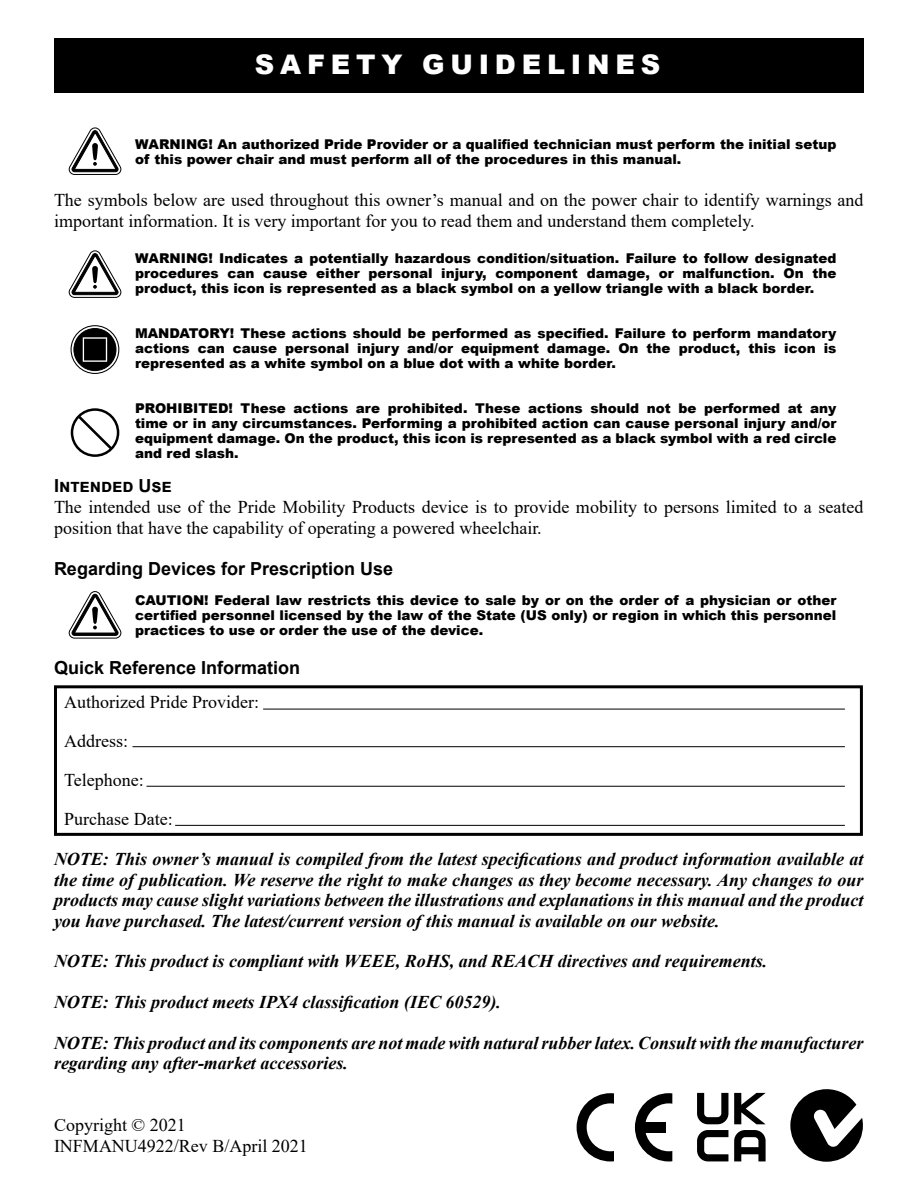
<style>
.page{position:relative;width:918px;height:1188px;background:#fff}
.page>*{position:absolute;margin:0;border:0;box-sizing:border-box;transform-origin:0 0}
.Page_headers{font:900 27px "Arial";letter-spacing:.215em;color:#fff}
.NOTES{font:italic 700 18px/20.4px "Times New Roman";color:#000;text-align:justify}
.Body_text{font:18px/21px "Times New Roman";color:#000}
.Quick_Reference_Info{font:700 18px "Arial";color:#000}
.Intended_Use_header{font:700 18px "Arial";color:#000}
.WARNINGS{font:900 13.5px/15px "Arial";color:#000;text-align:justify}
</style>
<div class="page">
<div style="left:54px;top:39px;width:809px;height:54px;background:#000"></div>
<svg style="left:697px;top:1093px;width:31px;height:31px"></svg>
<svg style="left:734px;top:1093px;width:32px;height:31px"></svg>
<svg style="left:697px;top:1130px;width:31px;height:31px"></svg>
<svg style="left:734px;top:1130px;width:32px;height:31px"></svg>
<svg style="left:790px;top:1089px;width:73px;height:73px"></svg>
<svg style="left:577px;top:1093px;width:37px;height:68px"></svg>
<svg style="left:635px;top:1093px;width:37px;height:68px"></svg>
<div style="left:643px;top:1122px;width:22px;height:10px;background:#000"></div>
<div style="left:54px;top:685px;width:809px;height:151px;border:3px solid #000"></div>
<hr style="left:263px;top:709px;width:582px;height:1px;background:#000">
<hr style="left:132px;top:746px;width:713px;height:1px;background:#000">
<hr style="left:147px;top:786px;width:698px;height:1px;background:#000">
<hr style="left:175px;top:825px;width:670px;height:1px;background:#000">
<svg style="left:68px;top:128px;width:54px;height:47px"></svg>
<svg style="left:68px;top:251px;width:54px;height:47px"></svg>
<div style="left:74px;top:329px;width:42px;height:42px;background:#000;border-radius:50%"></div>
<div style="left:74px;top:328px;width:42px;height:43px;border:1px solid #000;border-radius:50%"></div>
<div style="left:71px;top:325px;width:48px;height:49px;border:1px solid #000;border-radius:50%"></div>
<svg style="left:83px;top:337px;width:24px;height:25px"></svg>
<svg style="left:71px;top:408px;width:48px;height:49px"></svg>
<svg style="left:68px;top:592px;width:54px;height:47px"></svg>
<p class="Page_headers" style="left:255px;top:45px;width:407px">SAFETY GUIDELINES</p>
<p class="WARNINGS" style="left:135px;top:136px;width:703px">WARNING! An authorized Pride Provider or a qualified technician must perform the initial setup of this power chair and must perform all of the procedures in this manual.</p>
<p class="Body_text" style="left:54px;top:189px;width:811px">The symbols below are used throughout this owner’s manual and on the power chair to identify warnings and important information. It is very important for you to read them and understand them completely.</p>
<p class="WARNINGS" style="left:135px;top:250px;width:703px">WARNING! Indicates a potentially hazardous condition/situation. Failure to follow designated procedures can cause either personal injury, component damage, or malfunction. On the product, this icon is represented as a black symbol on a yellow triangle with a black border.</p>
<p class="WARNINGS" style="left:135px;top:325px;width:703px">MANDATORY! These actions should be performed as specified. Failure to perform mandatory actions can cause personal injury and/or equipment damage. On the product, this icon is represented as a white symbol on a blue dot with a white border.</p>
<p class="WARNINGS" style="left:135px;top:400px;width:703px">PROHIBITED! These actions are prohibited. These actions should not be performed at any time or in any circumstances. Performing a prohibited action can cause personal injury and/or equipment damage. On the product, this icon is represented as a black symbol with a red circle and red slash.</p>
<p class="Intended_Use_header" style="left:54px;top:473px;width:119px">Intended Use</p>
<p class="Body_text" style="left:54px;top:496px;width:811px">The intended use of the Pride Mobility Products device is to provide mobility to persons limited to a seated position that have the capability of operating a powered wheelchair.</p>
<p class="Quick_Reference_Info" style="left:54px;top:556px;width:341px">Regarding Devices for Prescription Use</p>
<p class="WARNINGS" style="left:135px;top:592px;width:703px">CAUTION! Federal law restricts this device to sale by or on the order of a physician or other certified personnel licensed by the law of the State (US only) or region in which this personnel practices to use or order the use of the device.</p>
<p class="Quick_Reference_Info" style="left:54px;top:655px;width:248px">Quick Reference Information</p>
<p class="Body_text" style="left:64px;top:691px;width:196px">Authorized Pride Provider:</p>
<p class="Body_text" style="left:64px;top:730px;width:65px">Address:</p>
<p class="Body_text" style="left:64px;top:769px;width:81px">Telephone:</p>
<p class="Body_text" style="left:64px;top:808px;width:110px">Purchase Date:</p>
<p class="NOTES" style="left:54px;top:849px;width:811px">NOTE: This owner’s manual is compiled from the latest specifications and product information available at the time of publication. We reserve the right to make changes as they become necessary. Any changes to our products may cause slight variations between the illustrations and explanations in this manual and the product you have purchased. The latest/current version of this manual is available on our website.</p>
<p class="NOTES" style="left:54px;top:951px;width:715px">NOTE: This product is compliant with WEEE, RoHS, and REACH directives and requirements.</p>
<p class="NOTES" style="left:54px;top:991px;width:449px">NOTE: This product meets IPX4 classification (IEC 60529).</p>
<p class="NOTES" style="left:54px;top:1032px;width:811px">NOTE: This product and its components are not made with natural rubber latex. Consult with the manufacturer regarding any after-market accessories.</p>
<p class="Body_text" style="left:54px;top:1114px;width:133px">Copyright © 2021</p>
<p class="Body_text" style="left:54px;top:1135px;width:255px">INFMANU4922/Rev B/April 2021</p>
</div>
